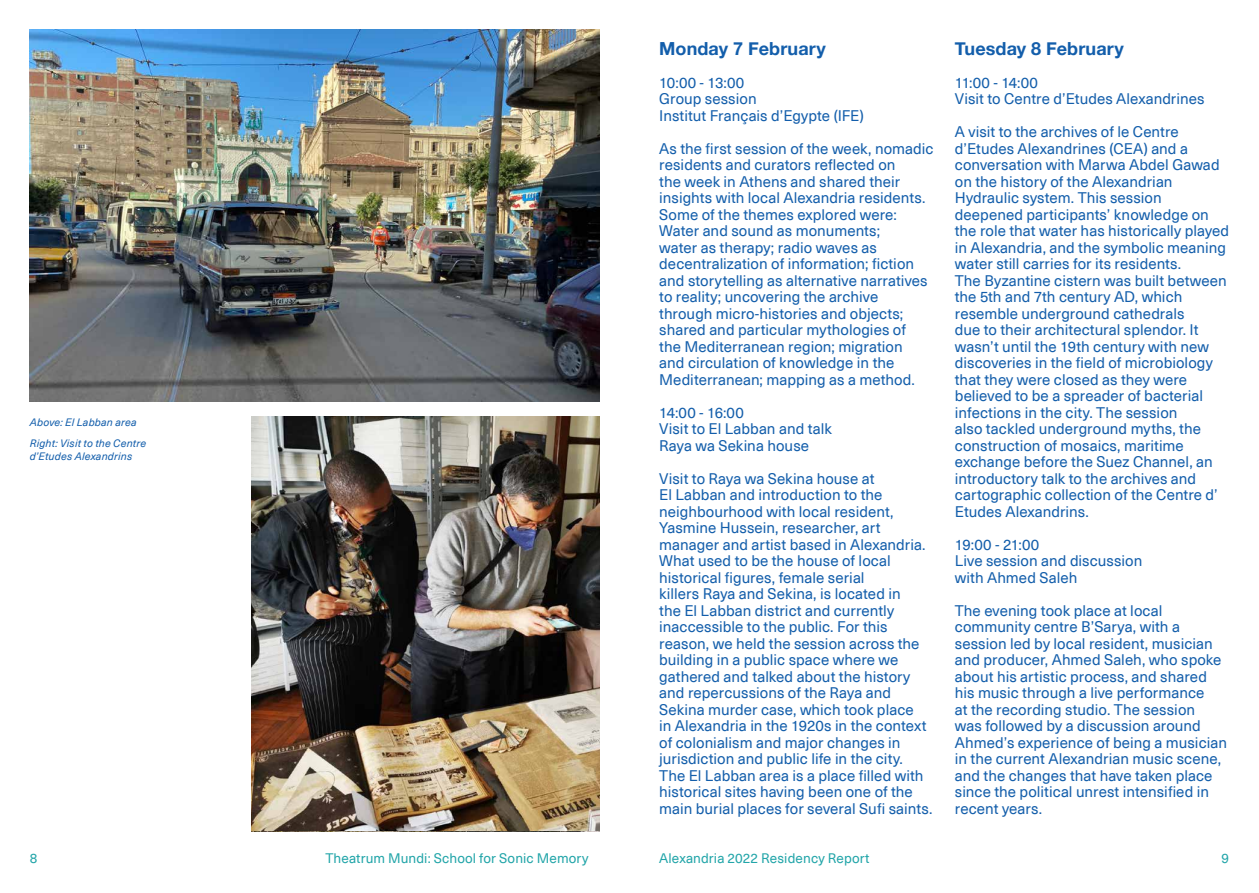
<style>
.page{position:relative;width:1259px;height:893px;background:#fff}
.page>*{position:absolute;margin:0;border:0;box-sizing:border-box;transform-origin:0 0}
.t1{font:700 18px "Helvetica Neue";letter-spacing:.005em;color:#135eab}
.t2{font:15px/16.5px "Neue Haas Unica Pro";letter-spacing:.005em;color:#135eab}
.t3{font:13.5px "Neue Haas Unica Pro";letter-spacing:.01em;color:#22a5a9}
.t4{font:italic 10.5px/21.3px "Neue Haas Unica Pro";letter-spacing:.015em;color:#135eab}
</style>
<div class="page">
<img style="left:30px;top:30px;width:570px;height:371px">
<img style="left:252px;top:416px;width:348px;height:414px">
<p class="t4" style="left:30px;top:412px;width:118px">Above: El Labban area<br>Right: Visit to the Centre</p>
<p class="t4" style="left:30px;top:446px;width:104px">d’Etudes Alexandrins</p>
<p class="t1" style="left:659px;top:34px;width:168px">Monday 7 February</p>
<p class="t2" style="left:659px;top:74px;width:206px">10:00 - 13:00<br>Group session<br>Institut Français d’Egypte (IFE)</p>
<p class="t2" style="left:659px;top:140px;width:276px">As the first session of the week, nomadic residents and curators reflected on<br>the week in Athens and shared their insights with local Alexandria residents.<br>Some of the themes explored were:<br>Water and sound as monuments;<br>water as therapy; radio waves as decentralization of information; fiction and storytelling as alternative narratives to reality; uncovering the archive through micro-histories and objects; shared and particular mythologies of<br>the Mediterranean region; migration<br>and circulation of knowledge in the Mediterranean; mapping as a method.</p>
<p class="t2" style="left:659px;top:404px;width:174px">14:00 - 16:00<br>Visit to El Labban and talk<br>Raya wa Sekina house</p>
<p class="t2" style="left:659px;top:470px;width:275px">Visit to Raya wa Sekina house at<br>El Labban and introduction to the neighbourhood with local resident, Yasmine Hussein, researcher, art manager and artist based in Alexandria.<br>What used to be the house of local historical figures, female serial<br>killers Raya and Sekina, is located in<br>the El Labban district and currently inaccessible to the public. For this reason, we held the session across the building in a public space where we gathered and talked about the history and repercussions of the Raya and Sekina murder case, which took place<br>in Alexandria in the 1920s in the context of colonialism and major changes in jurisdiction and public life in the city.<br>The El Labban area is a place filled with historical sites having been one of the main burial places for several Sufi saints.</p>
<p class="t1" style="left:955px;top:34px;width:171px">Tuesday 8 February</p>
<p class="t2" style="left:955px;top:74px;width:251px">11:00 - 14:00<br>Visit to Centre d’Etudes Alexandrines</p>
<p class="t2" style="left:955px;top:124px;width:276px">A visit to the archives of le Centre d’Etudes Alexandrines (CEA) and a conversation with Marwa Abdel Gawad on the history of the Alexandrian Hydraulic system. This session deepened participants’ knowledge on the role that water has historically played in Alexandria, and the symbolic meaning water still carries for its residents.<br>The Byzantine cistern was built between the 5th and 7th century AD, which resemble underground cathedrals<br>due to their architectural splendor. It wasn’t until the 19th century with new discoveries in the field of microbiology that they were closed as they were believed to be a spreader of bacterial infections in the city. The session<br>also tackled underground myths, the construction of mosaics, maritime exchange before the Suez Channel, an introductory talk to the archives and cartographic collection of the Centre d’ Etudes Alexandrins.</p>
<p class="t2" style="left:955px;top:536px;width:189px">19:00 - 21:00<br>Live session and discussion with Ahmed Saleh</p>
<p class="t2" style="left:955px;top:602px;width:274px">The evening took place at local community centre B’Sarya, with a session led by local resident, musician and producer, Ahmed Saleh, who spoke about his artistic process, and shared his music through a live performance<br>at the recording studio. The session<br>was followed by a discussion around Ahmed’s experience of being a musician in the current Alexandrian music scene, and the changes that have taken place since the political unrest intensified in recent years.</p>
<p class="t3" style="left:30px;top:850px;width:9px">8</p>
<p class="t3" style="left:325px;top:850px;width:265px">Theatrum Mundi: School for Sonic Memory</p>
<p class="t3" style="left:659px;top:850px;width:212px">Alexandria 2022 Residency Report</p>
<p class="t3" style="left:1221px;top:850px;width:9px">9</p>
</div>
